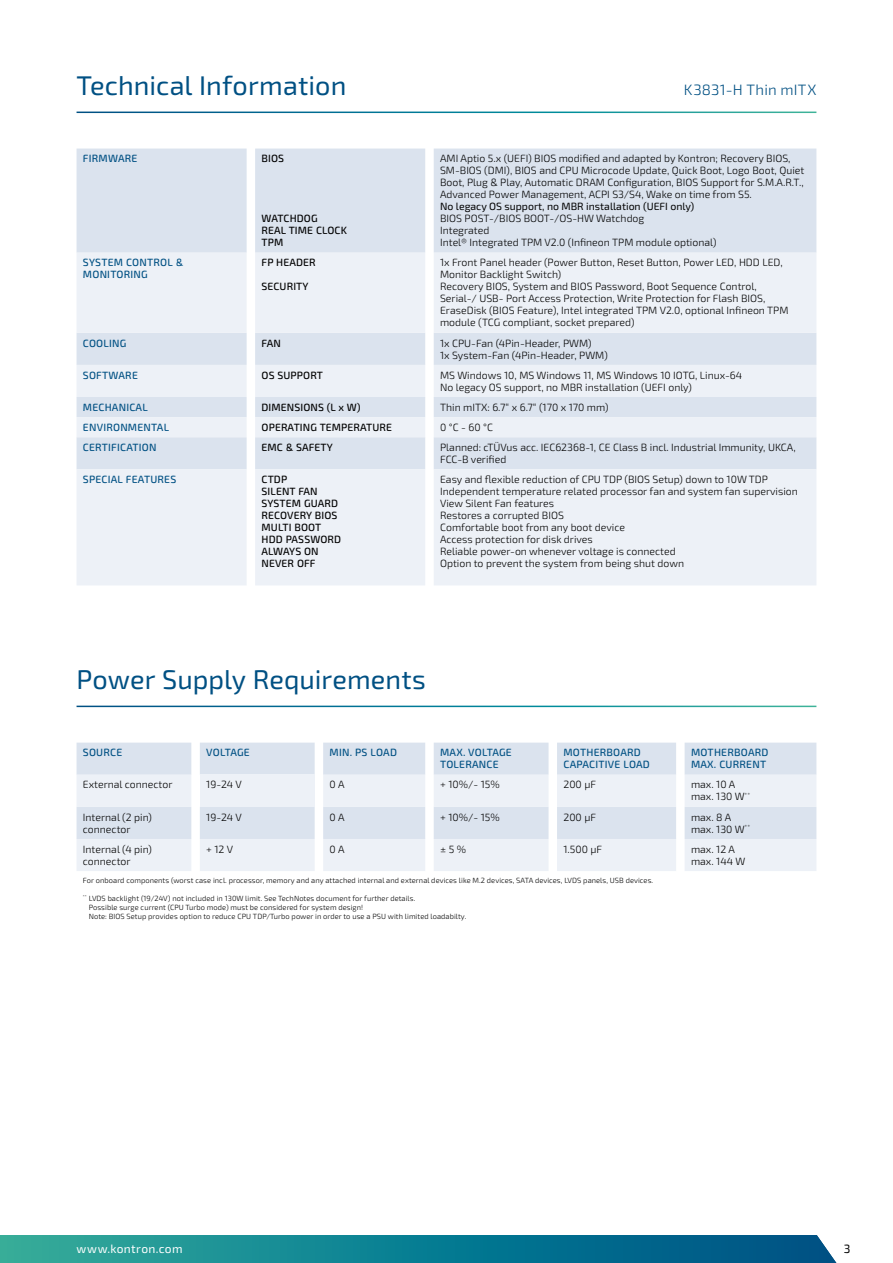
<style>
.page{position:relative;width:893px;height:1263px;background:#fff}
.page>*{position:absolute;margin:0;border:0;box-sizing:border-box;transform-origin:0 0}
.t1{font:27px "Sn T";color:#005083}
.t2{font:300 15px "Sn T";letter-spacing:.02em;color:#005083}
.t3{font:12px "Sn T";letter-spacing:.025em;color:#fff}
.t4{font:12px "Sn T";color:#000}
.t5{font:300 10.5px/12px "Sn T";color:#000}
.t6{font:500 10.5px/12px "Sn T";letter-spacing:.02em;color:#005083}
.t7{font:500 10.5px/12px "Sn T";letter-spacing:.01em;color:#000}
.t8{font:10.5px "Sn T";color:#000}
.t9{font:300 7.5px/9px "Sn T";letter-spacing:.01em;color:#000}
</style>
<div class="page">
<svg style="left:0;top:1235px;width:837px;height:28px;background:#137f92"></svg>
<div style="left:77px;top:149px;width:739px;height:104px;background:#dbe3ee"></div>
<svg style="left:77px;top:253px;width:739px;height:332px;background:#e9edf4"></svg>
<svg style="left:77px;top:743px;width:739px;height:32px;background:#dde4ef"></svg>
<svg style="left:77px;top:775px;width:739px;height:96px;background:#e8edf4"></svg>
<div style="left:200px;top:775px;width:115px;height:32px;background:#edf1f7"></div>
<h1 class="t1" style="left:77px;top:69px;width:271px">Technical Information</h1>
<h2 class="t2" style="left:684px;top:81px;width:134px">K3831-H Thin mITX</h2>
<p class="t6" style="left:83px;top:153px;width:56px">FIRMWARE</p>
<p class="t7" style="left:262px;top:153px;width:24px">BIOS</p>
<p class="t7" style="left:262px;top:213px;width:87px">WATCHDOG<br>REAL TIME CLOCK<br>TPM</p>
<p class="t6" style="left:83px;top:257px;width:102px">SYSTEM CONTROL &amp;<br>MONITORING</p>
<p class="t7" style="left:262px;top:257px;width:56px">FP HEADER</p>
<p class="t7" style="left:262px;top:281px;width:48px">SECURITY</p>
<p class="t5" style="left:440px;top:153px;width:366px">AMI Aptio 5.x (UEFI) BIOS modified and adapted by Kontron; Recovery BIOS, SM-BIOS (DMI), BIOS and CPU Microcode Update, Quick Boot, Logo Boot, Quiet Boot, Plug &amp; Play, Automatic DRAM Configuration, BIOS Support for S.M.A.R.T., Advanced Power Management, ACPI S3/S4, Wake on time from S5.</p>
<p class="t8" style="left:440px;top:200px;width:256px">No legacy OS support, no MBR installation (UEFI only)</p>
<p class="t5" style="left:440px;top:213px;width:278px">BIOS POST-/BIOS BOOT-/OS-HW Watchdog<br>Integrated<br>Intel® Integrated TPM V2.0 (Infineon TPM module optional)</p>
<p class="t5" style="left:440px;top:257px;width:350px">1x Front Panel header (Power Button, Reset Button, Power LED, HDD LED, Monitor Backlight Switch)<br>Recovery BIOS, System and BIOS Password, Boot Sequence Control, Serial-/ USB- Port Access Protection, Write Protection for Flash BIOS, EraseDisk (BIOS Feature), Intel integrated TPM V2.0, optional Infineon TPM module (TCG compliant, socket prepared)</p>
<p class="t6" style="left:83px;top:337px;width:45px">COOLING</p>
<p class="t7" style="left:262px;top:337px;width:21px">FAN</p>
<p class="t5" style="left:440px;top:337px;width:169px">1x CPU-Fan (4Pin-Header, PWM)<br>1x System-Fan (4Pin-Header, PWM)</p>
<p class="t6" style="left:83px;top:369px;width:56px">SOFTWARE</p>
<p class="t7" style="left:262px;top:369px;width:63px">OS SUPPORT</p>
<p class="t5" style="left:440px;top:369px;width:304px">MS Windows 10, MS Windows 11, MS Windows 10 IOTG, Linux-64<br>No legacy OS support, no MBR installation (UEFI only)</p>
<p class="t6" style="left:83px;top:401px;width:66px">MECHANICAL</p>
<p class="t7" style="left:262px;top:401px;width:101px">DIMENSIONS (L x W)</p>
<p class="t5" style="left:440px;top:401px;width:170px">Thin mITX: 6.7“ x 6.7“ (170 x 170 mm)</p>
<p class="t6" style="left:83px;top:421px;width:88px">ENVIRONMENTAL</p>
<p class="t7" style="left:262px;top:421px;width:132px">OPERATING TEMPERATURE</p>
<p class="t5" style="left:440px;top:421px;width:54px">0 °C - 60 °C</p>
<p class="t6" style="left:83px;top:441px;width:75px">CERTIFICATION</p>
<p class="t7" style="left:262px;top:441px;width:73px">EMC &amp; SAFETY</p>
<p class="t5" style="left:440px;top:441px;width:357px">Planned: cTÜVus acc. IEC62368-1, CE Class B incl. Industrial Immunity, UKCA,<br>FCC-B verified</p>
<p class="t6" style="left:83px;top:474px;width:95px">SPECIAL FEATURES</p>
<p class="t7" style="left:262px;top:474px;width:81px">CTDP<br>SILENT FAN<br>SYSTEM GUARD<br>RECOVERY BIOS<br>MULTI BOOT<br>HDD PASSWORD<br>ALWAYS ON<br>NEVER OFF</p>
<p class="t5" style="left:440px;top:474px;width:359px">Easy and flexible reduction of CPU TDP (BIOS Setup) down to 10W TDP Independent temperature related processor fan and system fan supervision View Silent Fan features<br>Restores a corrupted BIOS<br>Comfortable boot from any boot device<br>Access protection for disk drives<br>Reliable power-on whenever voltage is connected<br>Option to prevent the system from being shut down</p>
<h1 class="t1" style="left:77px;top:663px;width:351px">Power Supply Requirements</h1>
<p class="t6" style="left:83px;top:747px;width:41px">SOURCE</p>
<p class="t6" style="left:206px;top:747px;width:45px">VOLTAGE</p>
<p class="t6" style="left:330px;top:747px;width:69px">MIN. PS LOAD</p>
<p class="t6" style="left:440px;top:747px;width:73px">MAX. VOLTAGE<br>TOLERANCE</p>
<p class="t6" style="left:563px;top:747px;width:88px">MOTHERBOARD<br>CAPACITIVE LOAD</p>
<p class="t6" style="left:691px;top:747px;width:79px">MOTHERBOARD<br>MAX. CURRENT</p>
<p class="t5" style="left:83px;top:779px;width:91px">External connector</p>
<p class="t5" style="left:206px;top:779px;width:37px">19-24 V</p>
<p class="t5" style="left:330px;top:779px;width:16px">0 A</p>
<p class="t5" style="left:440px;top:779px;width:61px">+ 10%/- 15%</p>
<p class="t5" style="left:563px;top:779px;width:34px">200 µF</p>
<p class="t5" style="left:691px;top:779px;width:61px">max. 10 A max. 130 W<sup>**</sup></p>
<p class="t5" style="left:83px;top:811px;width:71px">Internal (2 pin) connector</p>
<p class="t5" style="left:206px;top:811px;width:37px">19-24 V</p>
<p class="t5" style="left:330px;top:811px;width:16px">0 A</p>
<p class="t5" style="left:440px;top:811px;width:61px">+ 10%/- 15%</p>
<p class="t5" style="left:563px;top:811px;width:34px">200 µF</p>
<p class="t5" style="left:691px;top:811px;width:61px">max. 8 A max. 130 W<sup>**</sup></p>
<p class="t5" style="left:83px;top:843px;width:71px">Internal (4 pin) connector</p>
<p class="t5" style="left:206px;top:843px;width:28px">+ 12 V</p>
<p class="t5" style="left:330px;top:843px;width:16px">0 A</p>
<p class="t5" style="left:440px;top:843px;width:28px">± 5 %</p>
<p class="t5" style="left:563px;top:843px;width:40px">1.500 µF</p>
<p class="t5" style="left:691px;top:843px;width:56px">max. 12 A max. 144 W</p>
<p class="t9" style="left:83px;top:876px;width:572px">For onboard components (worst case incl. processor, memory and any attached internal and external devices like M.2 devices, SATA devices, LVDS panels, USB devices.</p>
<p class="t9" style="left:89px;top:894px;width:379px;text-indent:-6px"><sup>**</sup> LVDS backlight (19/24V) not included in 130W limit. See TechNotes document for further details.<br>Possible surge current (CPU Turbo mode) must be considered for system design!<br>Note: BIOS Setup provides option to reduce CPU TDP/Turbo power in order to use a PSU with limited loadabilty.</p>
<p class="t3" style="left:77px;top:1242px;width:108px">www.kontron.com</p>
<p class="t4" style="left:844px;top:1242px;width:8px">3</p>
</div>
